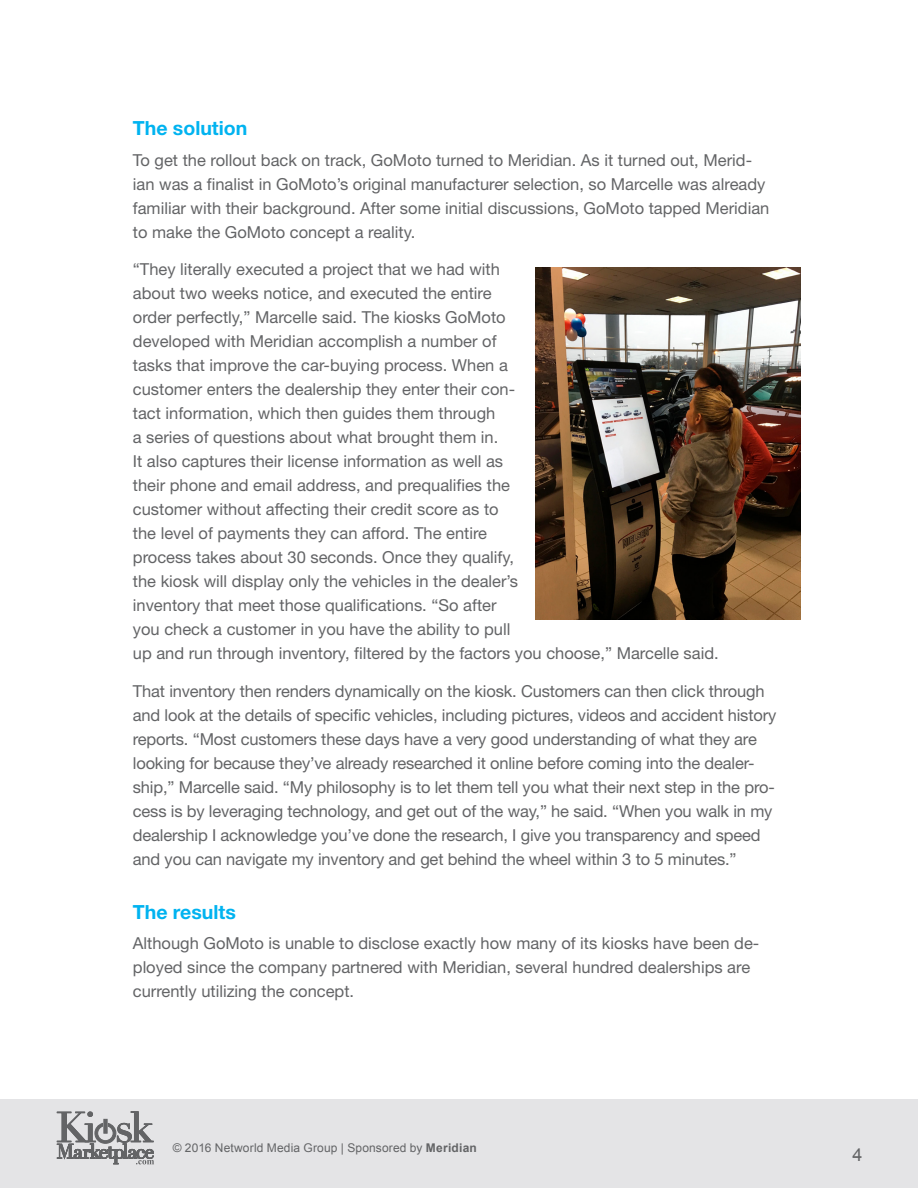
<style>
.page{position:relative;width:918px;height:1188px;background:#fff}
.page>*{position:absolute;margin:0;border:0;box-sizing:border-box;transform-origin:0 0}
.t1{font:700 19.5px "Helvetica Neue LT Std";color:#00b3f0}
.t2{font:18px "Arial";color:#636466}
.t3{font:16.5px/24px "Helvetica Neue LT Std";color:#636466}
.t4{font:12px "Arial";letter-spacing:.015em;color:#636466}
.s1{font-weight:700}
</style>
<div class="page">
<div style="left:0;top:1099px;width:918px;height:89px;background:#e4e4e6"></div>
<svg style="left:56px;top:1111px;width:98px;height:54px"></svg>
<img style="left:536px;top:267px;width:264px;height:352px">
<p class="t1" style="left:133px;top:116px;width:116px">The solution</p>
<p class="t3" style="left:133px;top:148px;width:638px">To get the rollout back on track, GoMoto turned to Meridian. As it turned out, Merid&shy;ian was a finalist in GoMoto’s original manufacturer selection, so Marcelle was already familiar with their background. After some initial discussions, GoMoto tapped Meridian to make the GoMoto concept a reality.</p>
<p class="t3" style="left:133px;top:257px;width:587px">“They literally executed a project that we had with<br>about two weeks notice, and executed the entire<br>order perfectly,” Marcelle said. The kiosks GoMoto<br>developed with Meridian accomplish a number of<br>tasks that improve the car-buying process. When a<br>customer enters the dealership they enter their con-<br>tact information, which then guides them through<br>a series of questions about what brought them in.<br>It also captures their license information as well as<br>their phone and email address, and prequalifies the<br>customer without affecting their credit score as to<br>the level of payments they can afford. The entire<br>process takes about 30 seconds. Once they qualify,<br>the kiosk will display only the vehicles in the dealer’s<br>inventory that meet those qualifications. “So after<br>you check a customer in you have the ability to pull<br>up and run through inventory, filtered by the factors you choose,” Marcelle said.</p>
<p class="t3" style="left:133px;top:679px;width:645px">That inventory then renders dynamically on the kiosk. Customers can then click through and look at the details of specific vehicles, including pictures, videos and accident history reports. “Most customers these days have a very good understanding of what they are looking for because they’ve already researched it online before coming into the dealer&shy;ship,” Marcelle said. “My philosophy is to let them tell you what their next step in the pro&shy;cess is by leveraging technology, and get out of the way,” he said. “When you walk in my dealership I acknowledge you’ve done the research, I give you transparency and speed and you can navigate my inventory and get behind the wheel within 3 to 5 minutes.”</p>
<p class="t1" style="left:133px;top:900px;width:104px">The results</p>
<p class="t3" style="left:133px;top:931px;width:628px">Although GoMoto is unable to disclose exactly how many of its kiosks have been de&shy;ployed since the company partnered with Meridian, several hundred dealerships are currently utilizing the concept.</p>
<p class="t4" style="left:173px;top:1140px;width:306px">© 2016 Networld Media Group | Sponsored by <span class="s1">Meridian</span></p>
<p class="t2" style="left:852px;top:1143px;width:12px">4</p>
</div>
